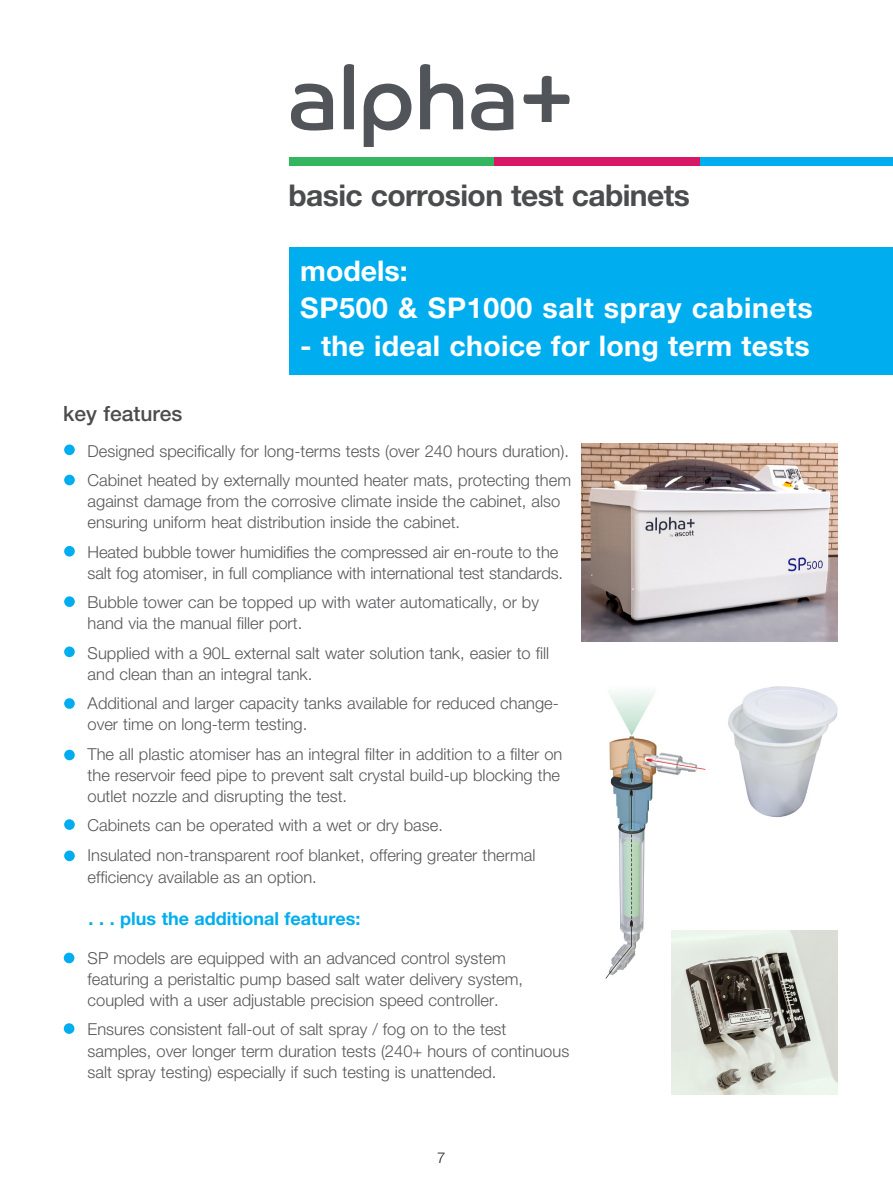
<style>
.page{position:relative;width:893px;height:1191px;background:#fff}
.page>*{position:absolute;margin:0;border:0;box-sizing:border-box;transform-origin:0 0}
.t1{font:700 30px "Helvetica Neue";letter-spacing:-.02em;color:#4b4c4d}
.t2{font:700 28.5px/37.5px "Helvetica Neue";letter-spacing:.01em;color:#fff}
.t3{font:500 21px "Helvetica Neue";color:#4b4c4d}
.t4{font:700 18px "Helvetica Neue";color:#00aeef}
.t5{font:300 16.5px/21px "Helvetica Neue";color:#57585a}
.t6{font:300 15px "Helvetica Neue";color:#231f20}
</style>
<div class="page">
<div style="left:289px;top:247px;width:604px;height:127px;background:#00aeef"></div>
<img style="left:605px;top:690px;width:101px;height:291px">
<img style="left:728px;top:686px;width:110px;height:132px">
<div style="left:64px;top:444px;width:11px;height:11px;background:#00aeef;border-radius:50%"></div>
<div style="left:64px;top:475px;width:11px;height:10px;background:#00aeef;border-radius:50%"></div>
<div style="left:64px;top:546px;width:11px;height:10px;background:#00aeef;border-radius:50%"></div>
<div style="left:64px;top:596px;width:11px;height:11px;background:#00aeef;border-radius:50%"></div>
<div style="left:64px;top:698px;width:11px;height:11px;background:#00aeef;border-radius:50%"></div>
<div style="left:64px;top:749px;width:11px;height:11px;background:#00aeef;border-radius:50%"></div>
<div style="left:64px;top:819px;width:11px;height:11px;background:#00aeef;border-radius:50%"></div>
<div style="left:64px;top:850px;width:11px;height:11px;background:#00aeef;border-radius:50%"></div>
<div style="left:64px;top:646px;width:11px;height:11px;background:#00aeef;border-radius:50%"></div>
<img style="left:672px;top:930px;width:165px;height:164px">
<svg style="left:291px;top:84px;width:42px;height:46px"></svg>
<svg style="left:344px;top:64px;width:10px;height:65px"></svg>
<svg style="left:364px;top:84px;width:47px;height:63px"></svg>
<svg style="left:420px;top:64px;width:43px;height:65px"></svg>
<svg style="left:471px;top:84px;width:42px;height:46px"></svg>
<svg style="left:523px;top:76px;width:47px;height:46px"></svg>
<div style="left:289px;top:157px;width:206px;height:9px;background:#34b55f"></div>
<div style="left:495px;top:157px;width:205px;height:9px;background:#d71866"></div>
<div style="left:700px;top:157px;width:193px;height:9px;background:#00aeef"></div>
<img style="left:581px;top:443px;width:256px;height:198px">
<div style="left:64px;top:952px;width:10px;height:11px;background:#00aeef;border-radius:50%"></div>
<div style="left:64px;top:1023px;width:10px;height:11px;background:#00aeef;border-radius:50%"></div>
<h1 class="t1" style="left:289px;top:177px;width:403px">basic corrosion test cabinets</h1>
<p class="t3" style="left:63px;top:401px;width:121px">key features</p>
<h2 class="t2" style="left:300px;top:251px;width:514px">models:<br>SP500 &amp; SP1000 salt spray cabinets</h2>
<h2 class="t2" style="left:300px;top:326px;width:511px">- the ideal choice for long term tests</h2>
<p class="t5" style="left:88px;top:436px;width:485px;line-height:29.5px">Designed specifically for long-terms tests (over 240 hours duration).<br>Cabinet heated by externally mounted heater mats, protecting them</p>
<p class="t5" style="left:88px;top:490px;width:474px">against damage from the corrosive climate inside the cabinet, also ensuring uniform heat distribution inside the cabinet.</p>
<p class="t5" style="left:88px;top:541px;width:477px">Heated bubble tower humidifies the compressed air en-route to the salt fog atomiser, in full compliance with international test standards.</p>
<p class="t5" style="left:88px;top:591px;width:453px">Bubble tower can be topped up with water automatically, or by hand via the manual filler port.</p>
<p class="t5" style="left:88px;top:642px;width:463px">Supplied with a 90L external salt water solution tank, easier to fill and clean than an integral tank.</p>
<p class="t5" style="left:88px;top:692px;width:473px">Additional and larger capacity tanks available for reduced change&shy;over time on long-term testing.</p>
<p class="t5" style="left:88px;top:743px;width:476px">The all plastic atomiser has an integral filter in addition to a filter on the reservoir feed pipe to prevent salt crystal build-up blocking the outlet nozzle and disrupting the test.</p>
<p class="t5" style="left:88px;top:810px;width:449px;line-height:29.5px">Cabinets can be operated with a wet or dry base.<br>Insulated non-transparent roof blanket, offering greater thermal</p>
<p class="t5" style="left:88px;top:865px;width:231px">efficiency available as an option.</p>
<p class="t4" style="left:89px;top:907px;width:273px">. . . plus the additional features:</p>
<p class="t5" style="left:88px;top:947px;width:437px">SP models are equipped with an advanced control system featuring a peristaltic pump based salt water delivery system, coupled with a user adjustable precision speed controller.</p>
<p class="t5" style="left:88px;top:1018px;width:483px">Ensures consistent fall-out of salt spray / fog on to the test samples, over longer term duration tests (240+ hours of continuous salt spray testing) especially if such testing is unattended.</p>
<p class="t6" style="left:437px;top:1148px;width:10px">7</p>
</div>
